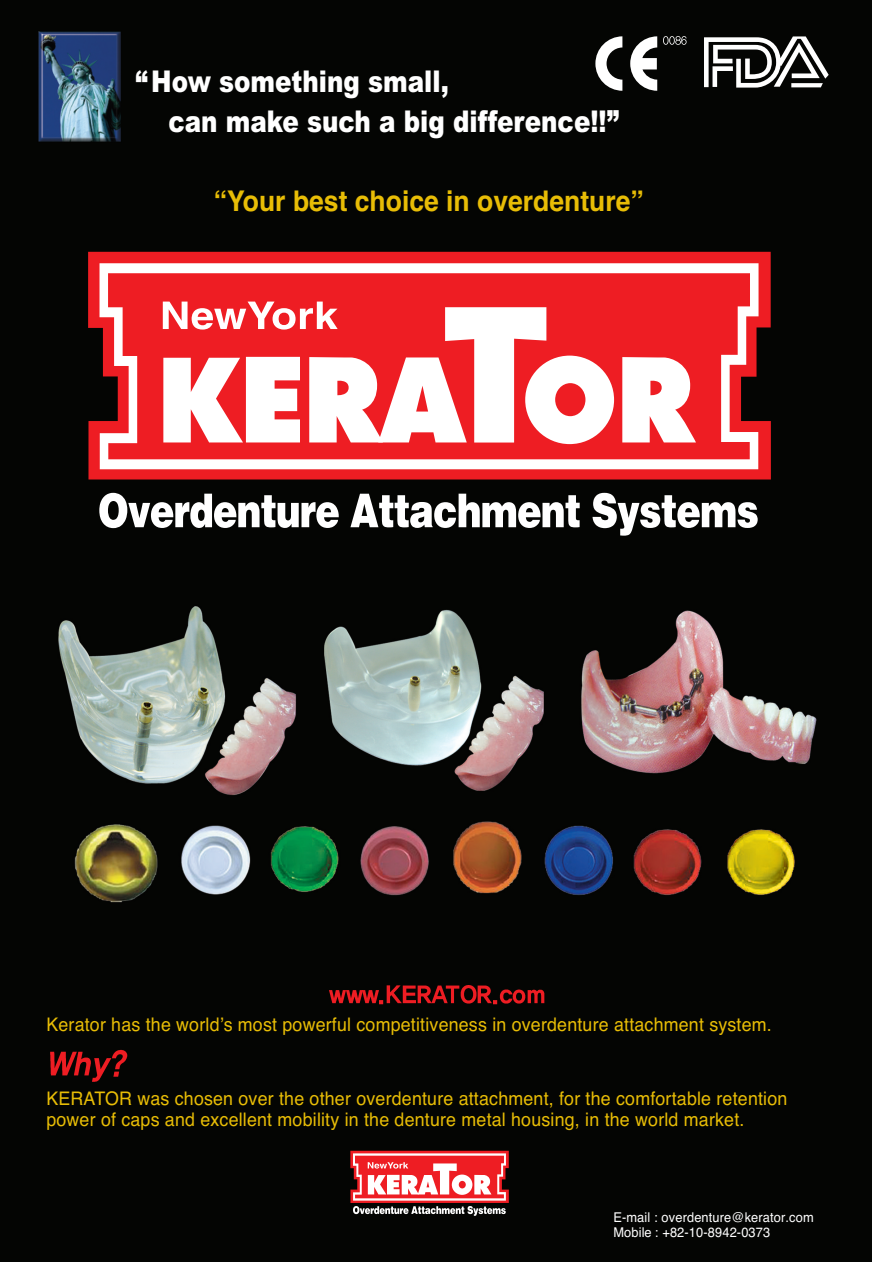
<style>
.page{position:relative;width:872px;height:1262px;background:#fff}
.page>*{position:absolute;margin:0;border:0;box-sizing:border-box;transform-origin:0 0}
.t1{font:900 30px/40.5px "Arial";color:#fff;scale:.82 1}
.t2{font:700 28.5px "Helvetica";color:#e8bd06;scale:.93 1}
.t3{font:18.75px/21px "Helvetica";letter-spacing:.01em;color:#e8bd06;scale:.95 1}
.t4{font:13.5px/15px "Helvetica";letter-spacing:.01em;color:#fff;scale:.95 1}
</style>
<div class="page">
<img style="left:0;top:0;width:872px;height:1262px">
<svg style="left:595px;top:36px;width:27px;height:55px"></svg>
<svg style="left:630px;top:36px;width:27px;height:55px"></svg>
<svg style="left:663px;top:36px;width:23px;height:9px"></svg>
<svg style="left:704px;top:36px;width:124px;height:52px"></svg>
<img style="left:40px;top:1046px;width:26px;height:36px">
<img style="left:66px;top:1046px;width:19px;height:36px">
<img style="left:85px;top:1046px;width:17px;height:36px">
<img style="left:102px;top:1046px;width:37px;height:36px">
<img style="left:328px;top:981px;width:48px;height:27px">
<img style="left:376px;top:981px;width:8px;height:27px">
<img style="left:384px;top:981px;width:16px;height:27px">
<img style="left:400px;top:981px;width:30px;height:27px">
<img style="left:430px;top:981px;width:14px;height:27px">
<img style="left:444px;top:981px;width:46px;height:27px">
<img style="left:490px;top:981px;width:8px;height:27px">
<img style="left:498px;top:981px;width:48px;height:27px">
<svg style="left:88px;top:252px;width:682px;height:227px;background:#d31c21"></svg>
<svg style="left:99px;top:263px;width:659px;height:206px;fill:#ee1d23"></svg>
<svg style="left:99px;top:493px;width:240px;height:35px"></svg>
<svg style="left:350px;top:493px;width:229px;height:35px"></svg>
<svg style="left:592px;top:493px;width:165px;height:42px"></svg>
<svg style="left:350px;top:1150px;width:159px;height:65px"></svg>
<h1 class="t1" style="left:168px;top:64px;width:551px;text-indent:-33px">“How something small,<br>can make such a big difference!!”</h1>
<h2 class="t2" style="left:214px;top:190px;width:463px">“Your best choice in overdenture”</h2>
<p class="t3" style="left:46px;top:1016px;width:765px">Kerator has the world’s most powerful competitiveness in overdenture attachment system.</p>
<p class="t3" style="left:46px;top:1089px;width:781px">KERATOR was chosen over the other overdenture attachment, for the comfortable retention power of caps and excellent mobility in the denture metal housing, in the world market.</p>
<p class="t4" style="left:613px;top:1211px;width:212px">E-mail : overdenture@kerator.com<br>Mobile : +82-10-8942-0373</p>
</div>
